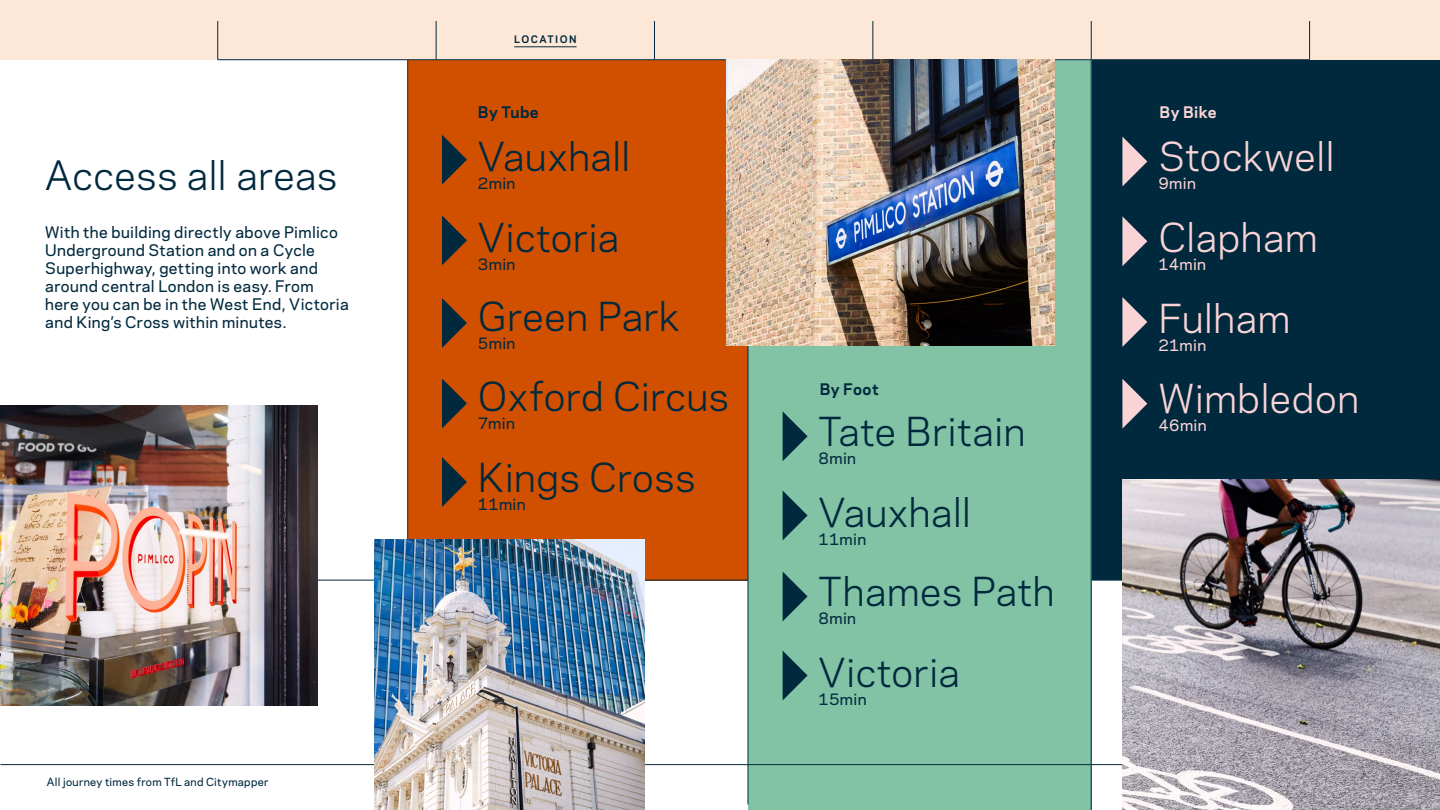
<style>
.page{position:relative;width:1440px;height:810px;background:#fff}
.page>*{position:absolute;margin:0;border:0;box-sizing:border-box;transform-origin:0 0}
.t1{font:37.5px "Galaxie Polaris";letter-spacing:.01em;color:#00293e}
.t2{font:37.5px "Galaxie Polaris";letter-spacing:.01em;color:#f9d3d5}
.t3{font:500 15px/18px "Galaxie Polaris";letter-spacing:.025em;color:#00293e}
.t4{font:500 15px "Galaxie Polaris";letter-spacing:.02em;color:#f9d3d5}
.t5{font:700 15px "Galaxie Polaris";letter-spacing:.025em;color:#00293e}
.t6{font:700 15px "Galaxie Polaris";letter-spacing:.025em;color:#f9d3d5}
.t7{font:500 10.5px "Galaxie Polaris";letter-spacing:.03em;color:#00293e}
.t8{font:700 9.75px "Galaxie Polaris";letter-spacing:.145em;color:#00293e}
</style>
<div class="page">
<div style="left:1092px;top:60px;width:348px;height:520px;background:#00293e"></div>
<div style="left:408px;top:60px;width:340px;height:520px;background:#d05000"></div>
<hr style="left:0;top:580px;width:1440px;height:1px;background:#00293e">
<hr style="left:407px;top:60px;width:1px;height:750px;background:#00293e">
<div style="left:748px;top:60px;width:344px;height:750px;background:#82c2a5"></div>
<svg style="left:783px;top:651px;width:25px;height:49px"></svg>
<svg style="left:783px;top:491px;width:25px;height:49px"></svg>
<svg style="left:783px;top:572px;width:25px;height:49px"></svg>
<svg style="left:783px;top:412px;width:25px;height:49px"></svg>
<svg style="left:1122px;top:216px;width:25px;height:50px"></svg>
<svg style="left:1122px;top:297px;width:25px;height:50px"></svg>
<svg style="left:1122px;top:137px;width:25px;height:49px"></svg>
<svg style="left:1122px;top:379px;width:25px;height:50px"></svg>
<svg style="left:442px;top:379px;width:25px;height:49px"></svg>
<svg style="left:442px;top:457px;width:25px;height:50px"></svg>
<svg style="left:442px;top:215px;width:25px;height:50px"></svg>
<svg style="left:442px;top:135px;width:25px;height:50px"></svg>
<svg style="left:442px;top:298px;width:25px;height:50px"></svg>
<hr style="left:1091px;top:60px;width:1px;height:750px;background:#00293e">
<hr style="left:0;top:764px;width:1440px;height:1px;background:#00293e">
<div style="left:0;top:0;width:1440px;height:60px;background:#fde8d7"></div>
<hr style="left:217px;top:21px;width:1px;height:38px;background:#00293e">
<hr style="left:436px;top:21px;width:1px;height:38px;background:#00293e">
<hr style="left:654px;top:21px;width:1px;height:38px;background:#00293e">
<hr style="left:873px;top:21px;width:1px;height:38px;background:#00293e">
<hr style="left:1091px;top:21px;width:1px;height:38px;background:#00293e">
<hr style="left:1309px;top:21px;width:1px;height:38px;background:#00293e">
<hr style="left:217px;top:59px;width:219px;height:1px;background:#00293e">
<hr style="left:436px;top:59px;width:218px;height:1px;background:#00293e">
<hr style="left:654px;top:59px;width:219px;height:1px;background:#00293e">
<hr style="left:873px;top:59px;width:218px;height:1px;background:#00293e">
<hr style="left:1091px;top:59px;width:219px;height:1px;background:#00293e">
<hr style="left:748px;top:60px;width:1px;height:745px;background:#00293e">
<img style="left:1123px;top:479px;width:317px;height:331px">
<img style="left:727px;top:59px;width:328px;height:287px">
<img style="left:0;top:406px;width:317px;height:299px">
<img style="left:374px;top:539px;width:270px;height:271px">
<hr style="left:514px;top:46px;width:63px;height:1px;background:#00293e">
<h1 class="t1" style="left:45px;top:147px;width:293px">Access all areas</h1>
<p class="t3" style="left:45px;top:223px;width:305px">With the building directly above Pimlico Underground Station and on a Cycle Superhighway, getting into work and around central London is easy. From here you can be in the West End, Victoria and King’s Cross within minutes.</p>
<p class="t7" style="left:47px;top:774px;width:223px">All journey times from TfL and Citymapper</p>
<p class="t8" style="left:514px;top:32px;width:64px">LOCATION</p>
<p class="t5" style="left:478px;top:101px;width:62px">By Tube</p>
<h1 class="t1" style="left:478px;top:128px;width:154px">Vauxhall</h1>
<p class="t3" style="left:478px;top:173px;width:39px">2min</p>
<h1 class="t1" style="left:478px;top:209px;width:143px">Victoria</h1>
<p class="t3" style="left:478px;top:254px;width:39px">3min</p>
<h1 class="t1" style="left:478px;top:288px;width:203px">Green Park</h1>
<p class="t3" style="left:478px;top:333px;width:39px">5min</p>
<h1 class="t1" style="left:478px;top:369px;width:252px">Oxford Circus</h1>
<p class="t3" style="left:478px;top:414px;width:38px">7min</p>
<h1 class="t1" style="left:478px;top:450px;width:219px">Kings Cross</h1>
<p class="t3" style="left:478px;top:494px;width:49px">11min</p>
<p class="t5" style="left:820px;top:378px;width:61px">By Foot</p>
<h1 class="t1" style="left:819px;top:403px;width:208px">Tate Britain</h1>
<p class="t3" style="left:819px;top:448px;width:39px">8min</p>
<h1 class="t1" style="left:819px;top:484px;width:154px">Vauxhall</h1>
<p class="t3" style="left:819px;top:529px;width:49px">11min</p>
<h1 class="t1" style="left:819px;top:563px;width:237px">Thames Path</h1>
<p class="t3" style="left:819px;top:608px;width:39px">8min</p>
<h1 class="t1" style="left:819px;top:644px;width:143px">Victoria</h1>
<p class="t3" style="left:819px;top:689px;width:49px">15min</p>
<p class="t6" style="left:1159px;top:101px;width:59px">By Bike</p>
<h1 class="t2" style="left:1158px;top:128px;width:178px">Stockwell</h1>
<p class="t4" style="left:1158px;top:172px;width:39px">9min</p>
<h1 class="t2" style="left:1158px;top:210px;width:161px">Clapham</h1>
<p class="t4" style="left:1158px;top:253px;width:49px">14min</p>
<h1 class="t2" style="left:1158px;top:291px;width:133px">Fulham</h1>
<p class="t4" style="left:1158px;top:334px;width:49px">21min</p>
<h1 class="t2" style="left:1158px;top:370px;width:202px">Wimbledon</h1>
<p class="t4" style="left:1158px;top:414px;width:50px">46min</p>
</div>
